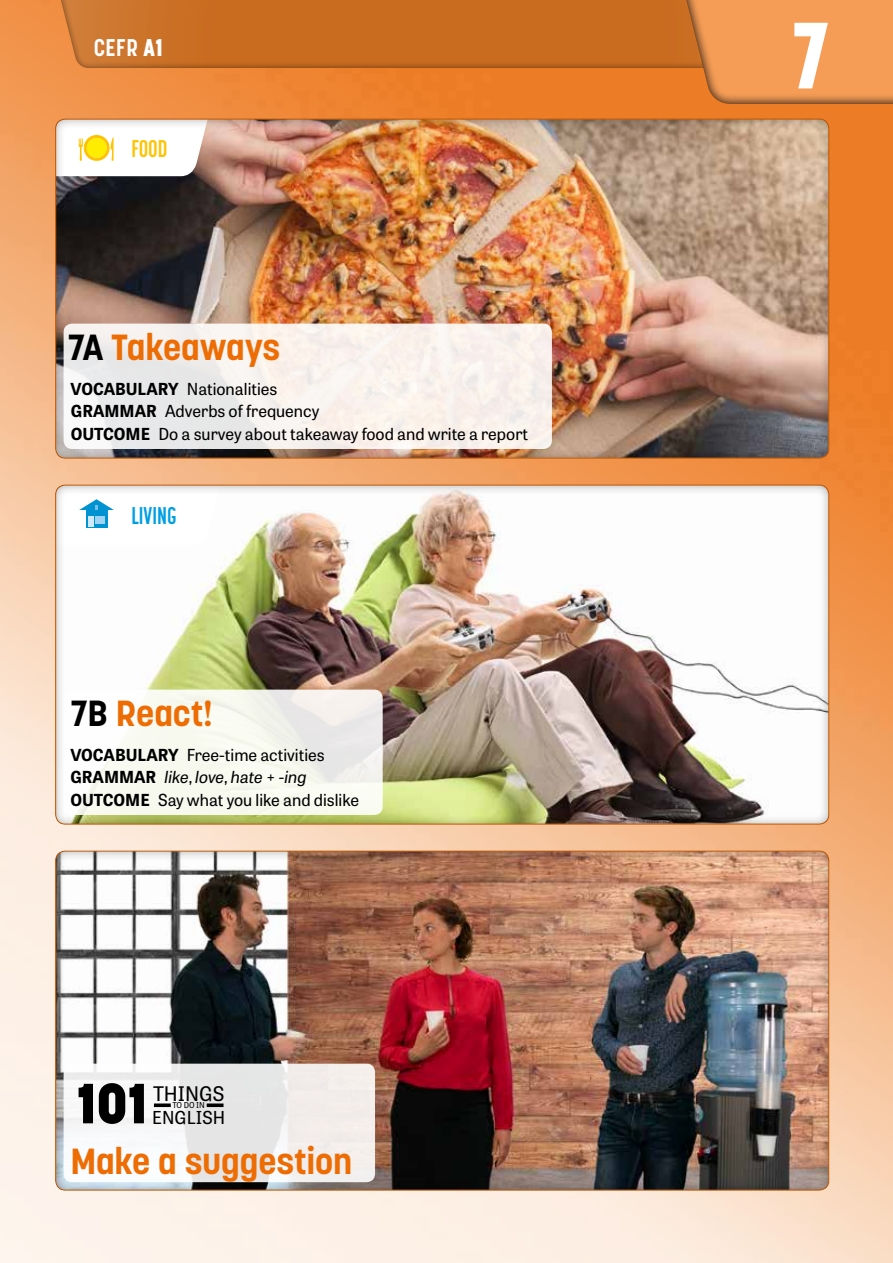
<style>
.page{position:relative;width:893px;height:1263px;background:#fff}
.page>*{position:absolute;margin:0;border:0;box-sizing:border-box;transform-origin:0 0}
.t1{font:800 93px "Korolev Condensed";color:#fff}
.t2{font:800 55.95px "Korolev";color:#000}
.t3{font:700 36px "Korolev";letter-spacing:-.005em;color:#ed6d04}
.t4{font:700 24px "Korolev Condensed";color:#fff}
.t5{font:700 24px "Korolev Compressed";color:#009fe3}
.t6{font:700 24px "Korolev Compressed";color:#fdc300}
.t7{font:19.95px "Tablet Gothic";color:#000}
.t8{font:17.85px "Tablet Gothic";color:#000}
.t9{font:16.5px/22.5px "Tablet Gothic";color:#000}
.t10{font:8.1px "Tablet Gothic";color:#000}
.s1{font-weight:800}
.s2{color:#000}
.s3{font-weight:700}
.s4{font-style:italic}
</style>
<div class="page">
<img style="left:0;top:0;width:893px;height:1263px">
<div style="left:58px;top:0;width:835px;height:70px;background:#000;opacity:.4"></div>
<div style="left:669px;top:0;width:224px;height:105px;background:#000;opacity:.75"></div>
<div style="left:55px;top:850px;width:775px;height:341px;background:#000;opacity:.4"></div>
<div style="left:64px;top:1064px;width:311px;height:118px;background:linear-gradient(to right,#f5f7f9,#ece7e5);border-radius:9px"></div>
<div style="left:55px;top:484px;width:775px;height:342px;background:#000;opacity:.4"></div>
<div style="left:64px;top:690px;width:319px;height:125px;background:linear-gradient(to right,#fdfff8,#f0efe9);border-radius:9px"></div>
<div style="left:55px;top:118px;width:775px;height:342px;background:#000;opacity:.4"></div>
<div style="left:64px;top:324px;width:488px;height:125px;background:linear-gradient(to right,#ededed,#fcf2ec);border-radius:9px"></div>
<svg style="left:56px;top:485px;width:190px;height:60px"></svg>
<svg style="left:56px;top:119px;width:178px;height:57px"></svg>
<svg style="left:207px;top:1103px;width:16px;height:4px"></svg>
<svg style="left:154px;top:1103px;width:17px;height:4px"></svg>
<h3 class="t4" style="left:94px;top:33px;width:70px">CEFR <span class="s1">A1</span></h3>
<h3 class="t6" style="left:131px;top:135px;width:38px">FOOD</h3>
<h3 class="t3" style="left:68px;top:324px;width:214px"><span class="s2">7A</span> Takeaways</h3>
<p class="t9" style="left:70px;top:377px;width:459px"><span class="s3">VOCABULARY</span> Nationalities<br><span class="s3">GRAMMAR</span> Adverbs of frequency<br><span class="s3">OUTCOME</span> Do a survey about takeaway food and write a report</p>
<h3 class="t5" style="left:131px;top:502px;width:47px">LIVING</h3>
<h3 class="t3" style="left:70px;top:690px;width:145px"><span class="s2">7B</span> React!</h3>
<p class="t9" style="left:70px;top:743px;width:290px"><span class="s3">VOCABULARY</span> Free-time activities<br><span class="s3">GRAMMAR</span> <span class="s4">like</span>, <span class="s4">love</span>, <span class="s4">hate</span> + <span class="s4">-ing<br></span><span class="s3">OUTCOME</span> Say what you like and dislike</p>
<h2 class="t2" style="left:77px;top:1068px;width:72px">101</h2>
<p class="t7" style="left:153px;top:1079px;width:73px">THINGS</p>
<p class="t10" style="left:172px;top:1100px;width:34px">TO DO IN</p>
<h3 class="t3" style="left:70px;top:1138px;width:283px">Make a suggestion</h3>
<p class="t8" style="left:152px;top:1105px;width:75px">ENGLISH</p>
<h1 class="t1" style="left:791px;top:-2px;width:39px">7</h1>
</div>
